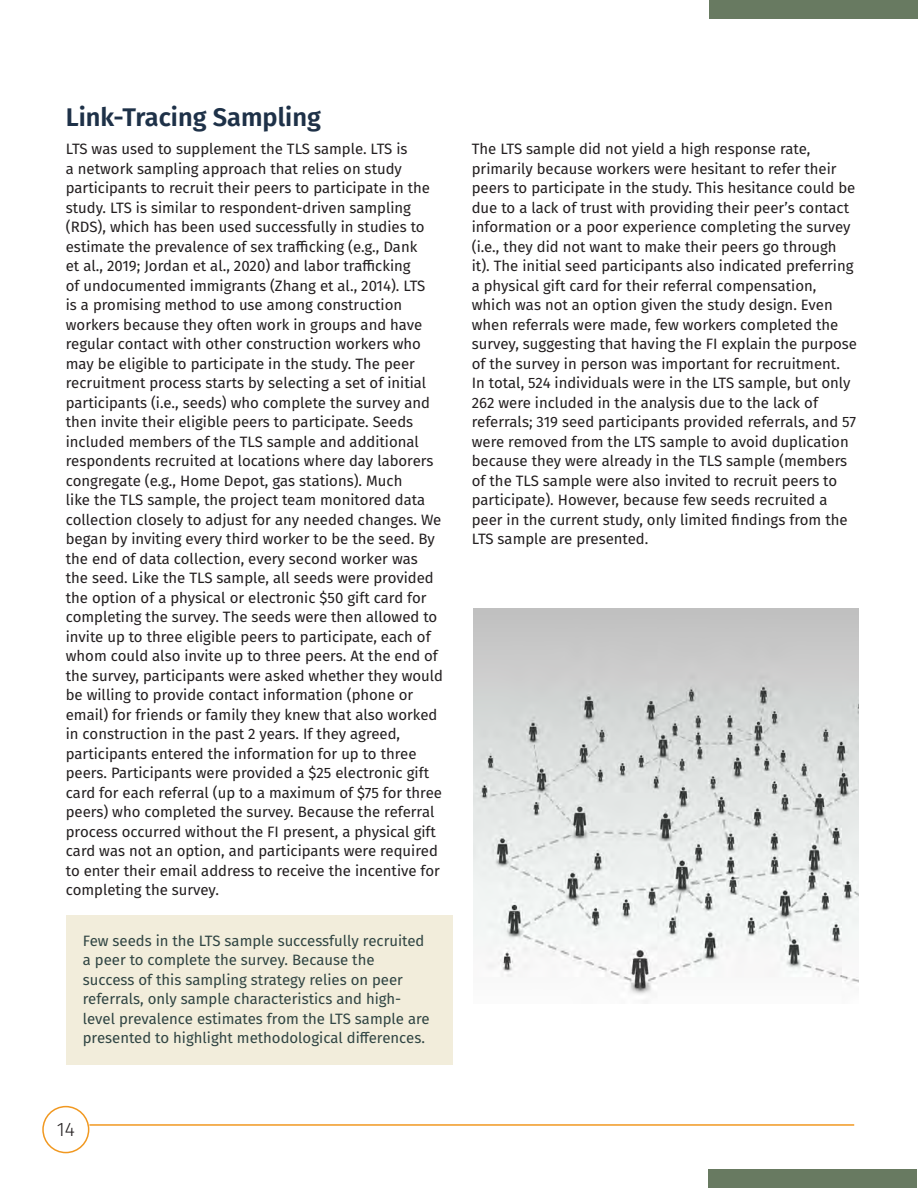
<style>
.page{position:relative;width:918px;height:1188px;background:#fff}
.page>*{position:absolute;margin:0;border:0;box-sizing:border-box;transform-origin:0 0}
.t1{font:600 25.5px "Fira Sans";color:#1e3148}
.t2{font:300 19.5px "Fira Sans";color:#231f20}
.t3{font:15px/19.5px "Fira Sans";color:#231f20}
.t4{font:15px/19.5px "Fira Sans";color:#304543}
</style>
<div class="page">
<div style="left:66px;top:915px;width:386px;height:150px;background:#f2eddb"></div>
<img style="left:474px;top:608px;width:384px;height:394px">
<div style="left:42px;top:1106px;width:47px;height:47px;border:2px solid #f19820;border-radius:50%"></div>
<div style="left:710px;top:0;width:208px;height:19px;background:#687a61"></div>
<hr style="left:89px;top:1124px;width:765px;height:2px;background:#f19820">
<div style="left:708px;top:1169px;width:209px;height:19px;background:#687a61"></div>
<h4 class="t1" style="left:66px;top:97px;width:257px">Link-Tracing Sampling</h4>
<p class="t3" style="left:66px;top:139px;width:379px">LTS was used to supplement the TLS sample. LTS is<br>a network sampling approach that relies on study participants to recruit their peers to participate in the study. LTS is similar to respondent-driven sampling (RDS), which has been used successfully in studies to estimate the prevalence of sex trafficking (e.g., Dank<br>et al., 2019; Jordan et al., 2020) and labor trafficking<br>of undocumented immigrants (Zhang et al., 2014). LTS<br>is a promising method to use among construction workers because they often work in groups and have regular contact with other construction workers who may be eligible to participate in the study. The peer recruitment process starts by selecting a set of initial participants (i.e., seeds) who complete the survey and then invite their eligible peers to participate. Seeds included members of the TLS sample and additional respondents recruited at locations where day laborers congregate (e.g., Home Depot, gas stations). Much<br>like the TLS sample, the project team monitored data collection closely to adjust for any needed changes. We began by inviting every third worker to be the seed. By the end of data collection, every second worker was the seed. Like the TLS sample, all seeds were provided the option of a physical or electronic $50 gift card for completing the survey. The seeds were then allowed to invite up to three eligible peers to participate, each of whom could also invite up to three peers. At the end of the survey, participants were asked whether they would be willing to provide contact information (phone or email) for friends or family they knew that also worked in construction in the past 2 years. If they agreed, participants entered the information for up to three peers. Participants were provided a $25 electronic gift card for each referral (up to a maximum of $75 for three peers) who completed the survey. Because the referral process occurred without the FI present, a physical gift card was not an option, and participants were required to enter their email address to receive the incentive for completing the survey.</p>
<p class="t4" style="left:83px;top:931px;width:348px">Few seeds in the LTS sample successfully recruited a peer to complete the survey. Because the success of this sampling strategy relies on peer referrals, only sample characteristics and high&shy;level prevalence estimates from the LTS sample are presented to highlight methodological differences.</p>
<p class="t3" style="left:472px;top:139px;width:387px">The LTS sample did not yield a high response rate, primarily because workers were hesitant to refer their peers to participate in the study. This hesitance could be due to a lack of trust with providing their peer’s contact information or a poor experience completing the survey (i.e., they did not want to make their peers go through it). The initial seed participants also indicated preferring a physical gift card for their referral compensation, which was not an option given the study design. Even when referrals were made, few workers completed the survey, suggesting that having the FI explain the purpose of the survey in person was important for recruitment.<br>In total, 524 individuals were in the LTS sample, but only 262 were included in the analysis due to the lack of referrals; 319 seed participants provided referrals, and 57 were removed from the LTS sample to avoid duplication because they were already in the TLS sample (members of the TLS sample were also invited to recruit peers to participate). However, because few seeds recruited a peer in the current study, only limited findings from the LTS sample are presented.</p>
<h2 class="t2" style="left:57px;top:1116px;width:20px">14</h2>
</div>
